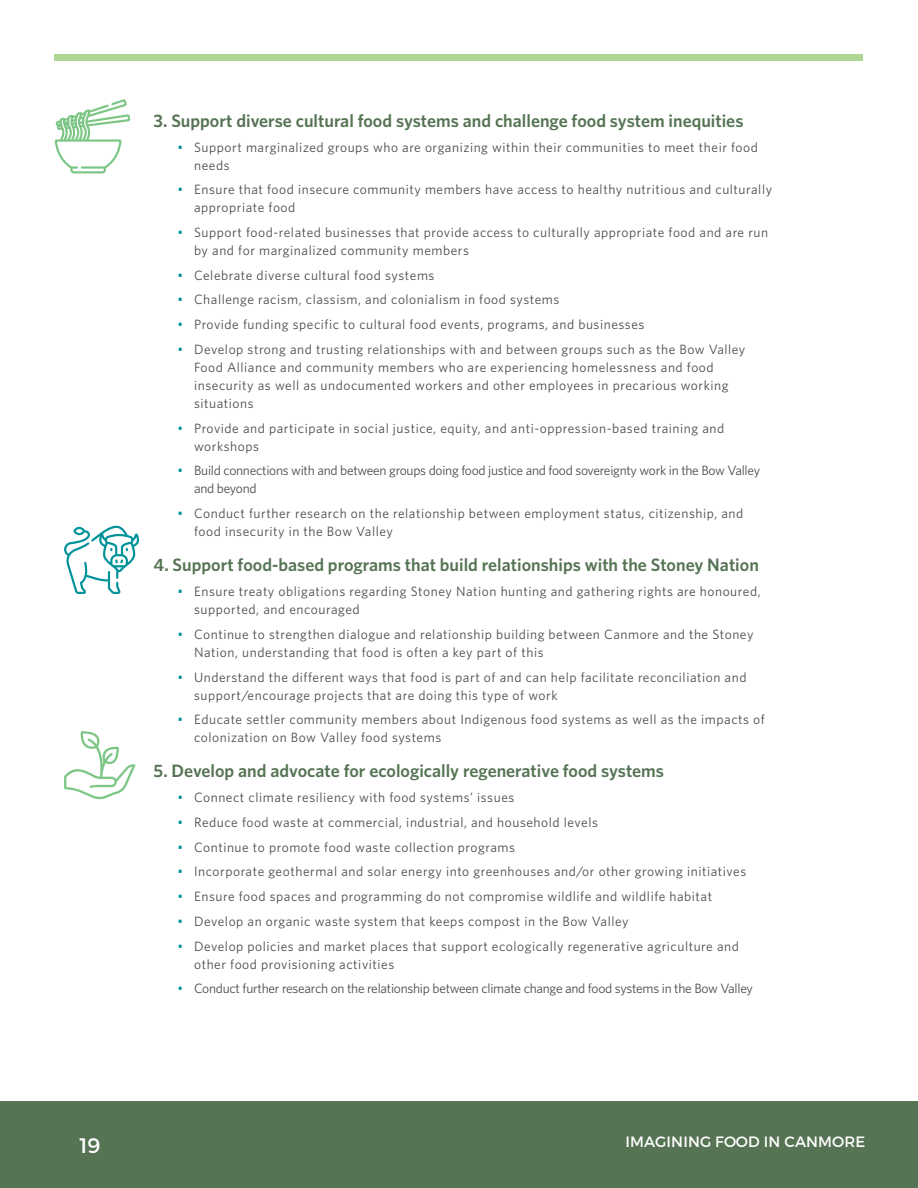
<style>
.page{position:relative;width:918px;height:1188px;background:#fff}
.page>*{position:absolute;margin:0;border:0;box-sizing:border-box;transform-origin:0 0}
.t1{font:21px "Montserrat";color:#fff}
.t2{font:600 18px "Whitney";color:#567454}
.t3{font:15px "Montserrat";letter-spacing:.01em;color:#fff}
.t4{font:13.5px/18px "Whitney";letter-spacing:.04em;color:#4d4d4f}
.t5{font:13.5px/18px "Whitney";letter-spacing:-.02em;color:#4d4d4f}
.s1{color:#00939a}
</style>
<div class="page">
<div style="left:0;top:1102px;width:918px;height:86px;background:#567454"></div>
<svg style="left:55px;top:99px;width:75px;height:74px"></svg>
<div style="left:55px;top:54px;width:808px;height:7px;background:#afd793"></div>
<svg style="left:64px;top:731px;width:71px;height:68px"></svg>
<svg style="left:64px;top:526px;width:75px;height:68px"></svg>
<h2 class="t2" style="left:154px;top:110px;width:591px">3. Support diverse cultural food systems and challenge food system inequities</h2>
<p class="t4" style="left:194px;top:137px;width:565px;text-indent:-16px"><span class="s1">•</span> Support marginalized groups who are organizing within their communities to meet their food needs</p>
<p class="t4" style="left:194px;top:180px;width:580px;text-indent:-16px"><span class="s1">•</span> Ensure that food insecure community members have access to healthy nutritious and culturally appropriate food</p>
<p class="t4" style="left:194px;top:223px;width:576px;text-indent:-16px"><span class="s1">•</span> Support food-related businesses that provide access to culturally appropriate food and are run by and for marginalized community members</p>
<p class="t4" style="left:178px;top:266px;width:258px"><span class="s1">•</span> Celebrate diverse cultural food systems</p>
<p class="t4" style="left:178px;top:290px;width:383px"><span class="s1">•</span> Challenge racism, classism, and colonialism in food systems</p>
<p class="t4" style="left:178px;top:315px;width:468px"><span class="s1">•</span> Provide funding specific to cultural food events, programs, and businesses</p>
<p class="t4" style="left:194px;top:340px;width:553px;text-indent:-16px"><span class="s1">•</span> Develop strong and trusting relationships with and between groups such as the Bow Valley Food Alliance and community members who are experiencing homelessness and food insecurity as well as undocumented workers and other employees in precarious working situations</p>
<p class="t4" style="left:194px;top:419px;width:532px;text-indent:-16px"><span class="s1">•</span> Provide and participate in social justice, equity, and anti-oppression-based training and workshops</p>
<p class="t5" style="left:194px;top:461px;width:568px;text-indent:-16px"><span class="s1">•</span> Build connections with and between groups doing food justice and food sovereignty work in the Bow Valley and beyond</p>
<p class="t4" style="left:194px;top:504px;width:551px;text-indent:-16px"><span class="s1">•</span> Conduct further research on the relationship between employment status, citizenship, and food insecurity in the Bow Valley</p>
<h2 class="t2" style="left:154px;top:554px;width:607px">4. Support food-based programs that build relationships with the Stoney Nation</h2>
<p class="t4" style="left:194px;top:582px;width:568px;text-indent:-16px"><span class="s1">•</span> Ensure treaty obligations regarding Stoney Nation hunting and gathering rights are honoured, supported, and encouraged</p>
<p class="t4" style="left:194px;top:625px;width:561px;text-indent:-16px"><span class="s1">•</span> Continue to strengthen dialogue and relationship building between Canmore and the Stoney<br>Nation, understanding that food is often a key part of this</p>
<p class="t4" style="left:194px;top:668px;width:554px;text-indent:-16px"><span class="s1">•</span> Understand the different ways that food is part of and can help facilitate reconciliation and support/encourage projects that are doing this type of work</p>
<p class="t4" style="left:194px;top:710px;width:572px;text-indent:-16px"><span class="s1">•</span> Educate settler community members about Indigenous food systems as well as the impacts of colonization on Bow Valley food systems</p>
<h2 class="t2" style="left:154px;top:760px;width:512px">5. Develop and advocate for ecologically regenerative food systems</h2>
<p class="t4" style="left:178px;top:788px;width:338px"><span class="s1">•</span> Connect climate resiliency with food systems’ issues</p>
<p class="t4" style="left:178px;top:813px;width:422px"><span class="s1">•</span> Reduce food waste at commercial, industrial, and household levels</p>
<p class="t4" style="left:178px;top:838px;width:339px"><span class="s1">•</span> Continue to promote food waste collection programs</p>
<p class="t4" style="left:178px;top:862px;width:570px"><span class="s1">•</span> Incorporate geothermal and solar energy into greenhouses and/or other growing initiatives</p>
<p class="t4" style="left:178px;top:887px;width:536px"><span class="s1">•</span> Ensure food spaces and programming do not compromise wildlife and wildlife habitat</p>
<p class="t4" style="left:178px;top:912px;width:453px"><span class="s1">•</span> Develop an organic waste system that keeps compost in the Bow Valley</p>
<p class="t4" style="left:194px;top:937px;width:546px;text-indent:-16px"><span class="s1">•</span> Develop policies and market places that support ecologically regenerative agriculture and other food provisioning activities</p>
<p class="t5" style="left:178px;top:979px;width:577px"><span class="s1">•</span> Conduct further research on the relationship between climate change and food systems in the Bow Valley</p>
<h1 class="t1" style="left:80px;top:1132px;width:23px">19</h1>
<p class="t3" style="left:626px;top:1132px;width:241px">IMAGINING FOOD IN CANMORE</p>
</div>
